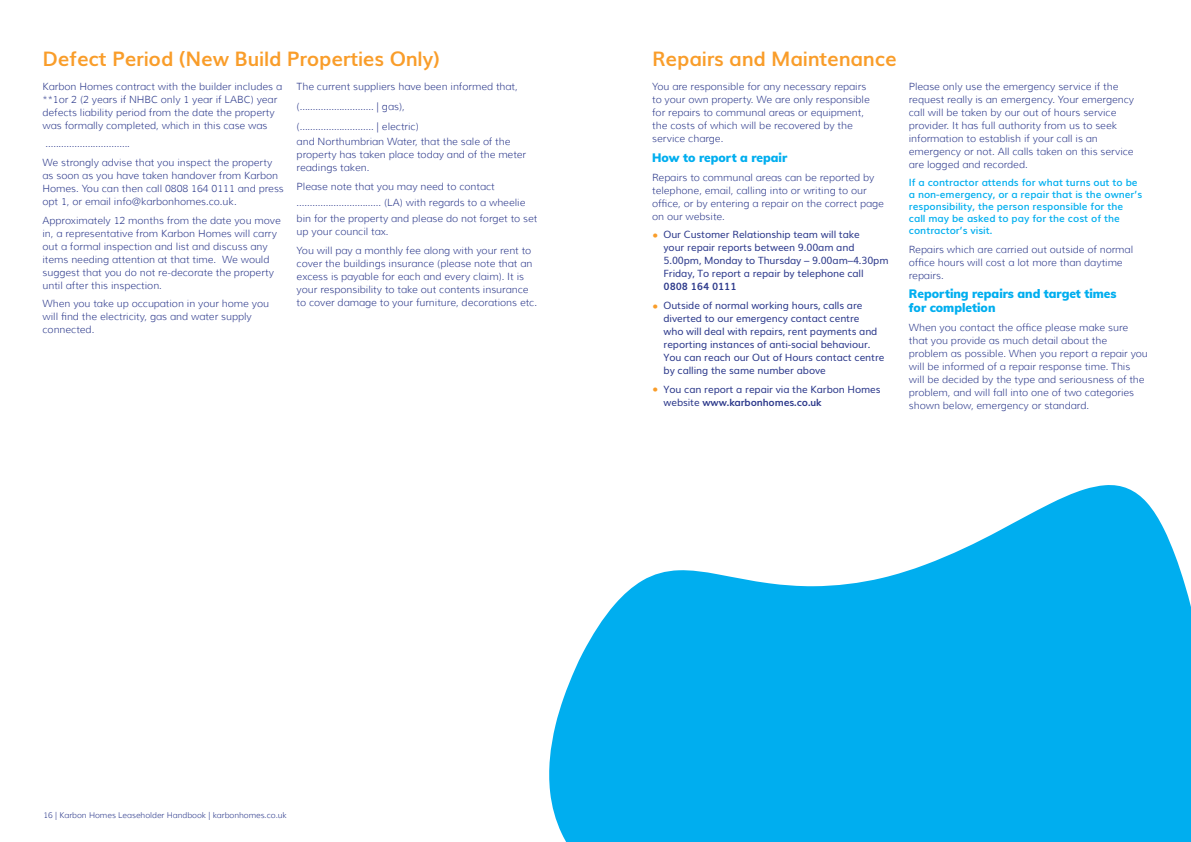
<style>
.page{position:relative;width:1191px;height:842px;background:#fff}
.page>*{position:absolute;margin:0;border:0;box-sizing:border-box;transform-origin:0 0}
.t1{font:700 20px "Muli";letter-spacing:-.01em;color:#f99d2a}
.t2{font:900 12px/14px "Muli";color:#00aeef}
.t3{font:300 10px/13px "Muli";color:#2c398b}
.t4{font:10px/13px "Muli";letter-spacing:-.01em;color:#2c398b}
.t5{font:600 10px/12px "Muli";color:#00aeef}
.t6{font:700 10px "Muli";letter-spacing:-.01em;color:#2c398b}
.t7{font:300 8px "Muli";color:#2c398b}
.s1{font-size:13px;color:#f99d2a}
.s2{font-weight:700}
</style>
<div class="page">
<svg style="left:549px;top:485px;width:642px;height:357px;fill:#00aeef"></svg>
<h1 class="t1" style="left:43px;top:43px;width:399px">Defect Period (New Build Properties Only)</h1>
<p class="t3" style="left:43px;top:80px;width:241px">Karbon Homes contract with the builder includes a **1or 2 (2 years if NHBC only 1 year if LABC) year defects liability period from the date the property was formally completed, which in this case was</p>
<p class="t3" style="left:43px;top:135px;width:231px;line-height:18.7px">................................<br>We strongly advise that you inspect the property</p>
<p class="t3" style="left:43px;top:169px;width:243px">as soon as you have taken handover from Karbon<br>Homes. You can then call 0808 164 0111 and press opt 1, or email info@karbonhomes.co.uk.</p>
<p class="t3" style="left:43px;top:214px;width:240px">Approximately 12 months from the date you move in, a representative from Karbon Homes will carry out a formal inspection and list and discuss any items needing attention at that time. We would suggest that you do not re-decorate the property until after this inspection.</p>
<p class="t3" style="left:43px;top:297px;width:228px">When you take up occupation in your home you will find the electricity, gas and water supply connected.</p>
<p class="t3" style="left:297px;top:77px;width:223px;line-height:20px">The current suppliers have been informed that, (............................ | gas),<br>(............................ | electric)</p>
<p class="t3" style="left:297px;top:135px;width:231px">and Northumbrian Water, that the sale of the property has taken place today and of the meter readings taken.</p>
<p class="t3" style="left:297px;top:179px;width:242px;line-height:16px">Please note that you may need to contact ................................ (LA) with regards to a wheelie bin for the property and please do not forget to set</p>
<p class="t3" style="left:297px;top:222px;width:236px;line-height:18.7px">up your council tax.<br>You will pay a monthly fee along with your rent to</p>
<p class="t3" style="left:297px;top:257px;width:242px">cover the buildings insurance (please note that an excess is payable for each and every claim). It is your responsibility to take out contents insurance to cover damage to your furniture, decorations etc.</p>
<h1 class="t1" style="left:652px;top:43px;width:246px">Repairs and Maintenance</h1>
<p class="t3" style="left:652px;top:80px;width:219px">You are responsible for any necessary repairs to your own property. We are only responsible for repairs to communal areas or equipment, the costs of which will be recovered by the service charge.</p>
<p class="t2" style="left:652px;top:150px;width:136px">How to report a repair</p>
<p class="t3" style="left:652px;top:171px;width:233px">Repairs to communal areas can be reported by telephone, email, calling into or writing to our office, or by entering a repair on the correct page on our website.</p>
<p class="t4" style="left:663px;top:228px;width:226px;text-indent:-11px"><span class="s1">•</span> Our Customer Relationship team will take<br>your repair reports between 9.00am and 5.00pm, Monday to Thursday – 9.00am–4.30pm Friday, To report a repair by telephone call</p>
<p class="t6" style="left:663px;top:279px;width:74px">0808 164 0111</p>
<p class="t4" style="left:663px;top:298px;width:222px;text-indent:-11px"><span class="s1">•</span> Outside of normal working hours, calls are diverted to our emergency contact centre<br>who will deal with repairs, rent payments and reporting instances of anti-social behaviour.<br>You can reach our Out of Hours contact centre by calling the same number above</p>
<p class="t4" style="left:663px;top:382px;width:218px;text-indent:-11px"><span class="s1">•</span> You can report a repair via the Karbon Homes website <span class="s2">www.karbonhomes.co.uk</span></p>
<p class="t3" style="left:909px;top:80px;width:227px">Please only use the emergency service if the request really is an emergency. Your emergency call will be taken by our out of hours service provider. It has full authority from us to seek information to establish if your call is an emergency or not. All calls taken on this service are logged and recorded.</p>
<p class="t5" style="left:909px;top:176px;width:235px">If a contractor attends for what turns out to be a non-emergency, or a repair that is the owner’s responsibility, the person responsible for the call may be asked to pay for the cost of the contractor’s visit.</p>
<p class="t3" style="left:909px;top:243px;width:226px">Repairs which are carried out outside of normal office hours will cost a lot more than daytime repairs.</p>
<p class="t2" style="left:909px;top:287px;width:209px">Reporting repairs and target times for completion</p>
<p class="t3" style="left:909px;top:321px;width:240px">When you contact the office please make sure that you provide as much detail about the problem as possible. When you report a repair you will be informed of a repair response time. This will be decided by the type and seriousness of the problem, and will fall into one of two categories shown below, emergency or standard.</p>
<p class="t7" style="left:44px;top:810px;width:245px">16 | Karbon Homes Leaseholder Handbook | karbonhomes.co.uk</p>
</div>
